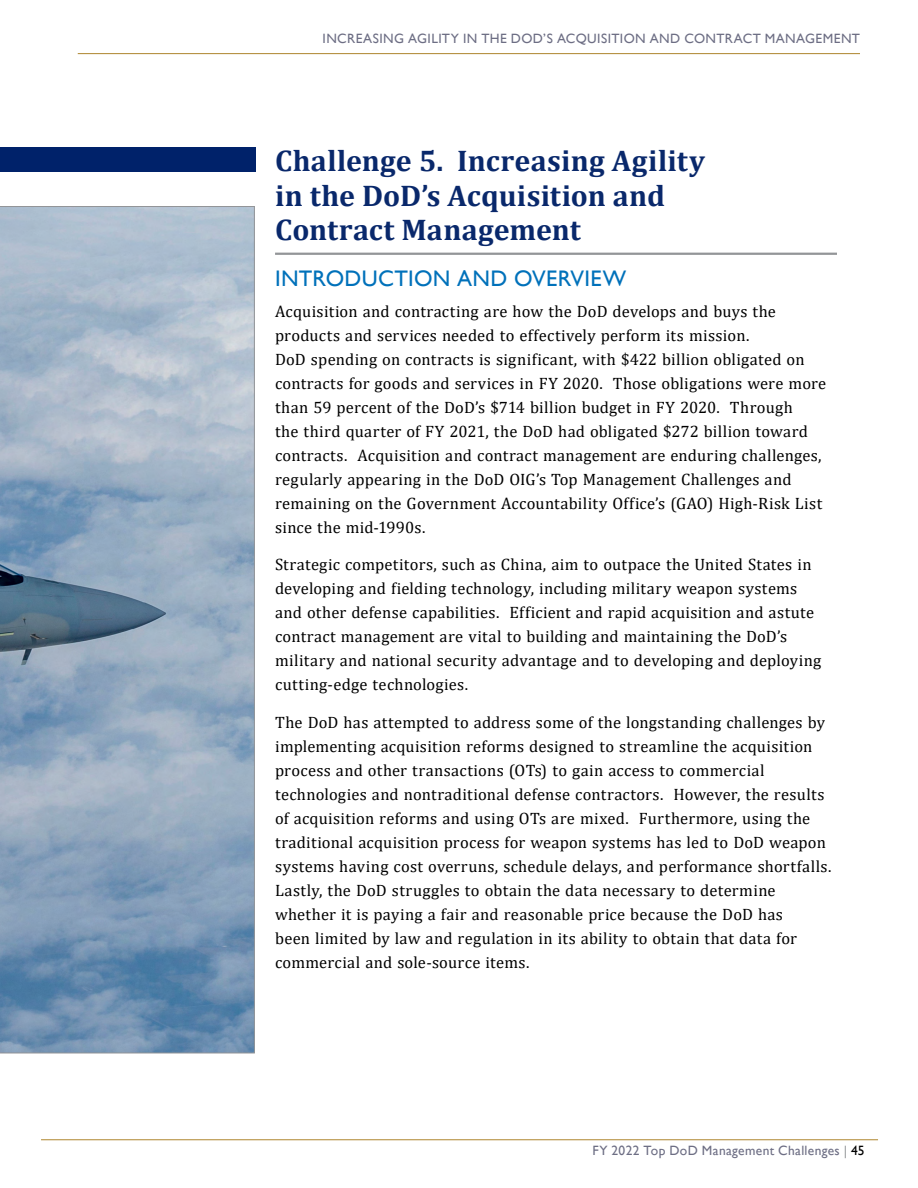
<style>
.page{position:relative;width:918px;height:1188px;background:#fff}
.page>*{position:absolute;margin:0;border:0;box-sizing:border-box;transform-origin:0 0}
.Challenge_Heading{font:700 30px/34.5px "Cambria";letter-spacing:.005em;color:#09286b}
.Heading_2{font:22.5px "Gill Sans";letter-spacing:.015em;color:#0071ba}
.Body{font:16.5px/24px "Cambria";letter-spacing:.015em;color:#000}
.t1{font:13.5px "Gill Sans";letter-spacing:.03em;color:#6d6e84}
.s1{color:#939598}
.s2{color:#000}
</style>
<div class="page">
<hr style="left:41px;top:1139px;width:837px;height:1px;background:#ae852d">
<hr style="left:78px;top:53px;width:782px;height:1px;background:#ae852d">
<div style="left:0;top:148px;width:255px;height:24px;background:#00226a"></div>
<hr style="left:275px;top:253px;width:562px;height:2px;background:#939598">
<svg style="left:0;top:206px;width:255px;height:847px;background:#90a6bd"></svg>
<p class="t1" style="left:323px;top:31px;width:539px">INCREASING AGILITY IN THE DOD’S ACQUISITION AND CONTRACT MANAGEMENT</p>
<p class="Challenge_Heading" style="left:275px;top:143px;width:431px">Challenge 5. Increasing Agility in the DoD’s Acquisition and<br>Contract Management</p>
<p class="Heading_2" style="left:275px;top:265px;width:353px">INTRODUCTION AND OVERVIEW</p>
<p class="Body" style="left:275px;top:299px;width:553px">Acquisition and contracting are how the DoD develops and buys the products and services needed to effectively perform its mission.<br>DoD spending on contracts is significant, with $422 billion obligated on contracts for goods and services in FY 2020. Those obligations were more than 59 percent of the DoD’s $714 billion budget in FY 2020. Through<br>the third quarter of FY 2021, the DoD had obligated $272 billion toward contracts. Acquisition and contract management are enduring challenges, regularly appearing in the DoD OIG’s Top Management Challenges and remaining on the Government Accountability Office’s (GAO) High‑Risk List since the mid‑1990s.</p>
<p class="Body" style="left:275px;top:553px;width:548px">Strategic competitors, such as China, aim to outpace the United States in developing and fielding technology, including military weapon systems and other defense capabilities. Efficient and rapid acquisition and astute contract management are vital to building and maintaining the DoD’s military and national security advantage and to developing and deploying cutting‑edge technologies.</p>
<p class="Body" style="left:275px;top:710px;width:558px">The DoD has attempted to address some of the longstanding challenges by implementing acquisition reforms designed to streamline the acquisition process and other transactions (OTs) to gain access to commercial technologies and nontraditional defense contractors. However, the results of acquisition reforms and using OTs are mixed. Furthermore, using the traditional acquisition process for weapon systems has led to DoD weapon systems having cost overruns, schedule delays, and performance shortfalls.<br>Lastly, the DoD struggles to obtain the data necessary to determine whether it is paying a fair and reasonable price because the DoD has<br>been limited by law and regulation in its ability to obtain that data for commercial and sole‑source items.</p>
<p class="t1" style="left:592px;top:1142px;width:274px">FY 2022 Top DoD Management Challenges <span class="s1">|</span> <span class="s2">45</span></p>
</div>
